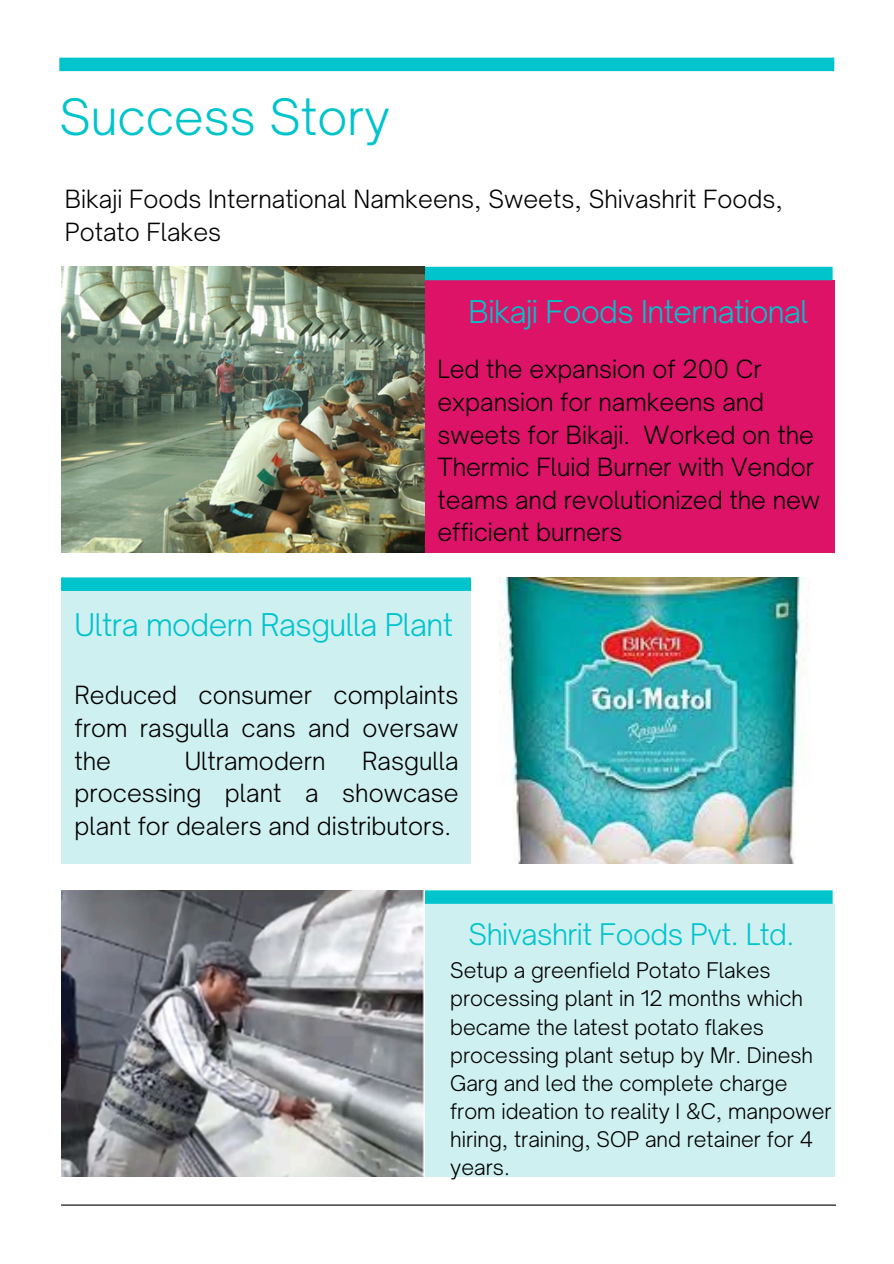
<style>
.page{position:relative;width:894px;height:1264px;background:#fff}
.page>*{position:absolute;margin:0;border:0;box-sizing:border-box;transform-origin:0 0}
.t1{font:300 48px "Open Sauce One";color:#00c4cc}
.t2{font:300 30px "Open Sauce One";letter-spacing:-.015em;color:#00c4cc}
.t3{font:300 28.5px "Open Sauce One";letter-spacing:-.015em;color:#00c4cc}
.t4{font:300 24px/32.7px "Open Sauce One";color:#000}
.t5{font:300 20.7px/28.2px "Open Sauce One";color:#000}
</style>
<div class="page">
<div style="left:59px;top:58px;width:775px;height:13px;background:#00c4cc"></div>
<hr style="left:61px;top:1204px;width:774px;height:1px;background:#000">
<div style="left:61px;top:903px;width:773px;height:273px;background:#cff0f1"></div>
<div style="left:61px;top:591px;width:468px;height:272px;background:#cff0f1"></div>
<div style="left:61px;top:280px;width:773px;height:272px;background:#dd1367"></div>
<div style="left:400px;top:890px;width:432px;height:13px;background:#00c4cc"></div>
<div style="left:61px;top:577px;width:468px;height:14px;background:#00c4cc"></div>
<div style="left:400px;top:267px;width:432px;height:13px;background:#00c4cc"></div>
<img style="left:61px;top:890px;width:363px;height:286px">
<img style="left:472px;top:577px;width:333px;height:286px">
<img style="left:61px;top:267px;width:363px;height:285px">
<h3 class="t1" style="left:59px;top:87px;width:332px">Success Story</h3>
<h2 class="t4" style="left:65px;top:183px;width:719px">Bikaji Foods International Namkeens, Sweets, Shivashrit Foods,<br>Potato Flakes</h2>
<p class="t2" style="left:468px;top:293px;width:341px">Bikaji Foods International</p>
<h3 class="t4" style="left:437px;top:353px;width:384px">Led the expansion of 200 Cr expansion for namkeens and sweets for Bikaji. Worked on the<br>Thermic Fluid Burner with Vendor teams and revolutionized the new efficient burners</h3>
<h2 class="t2" style="left:75px;top:605px;width:380px">Ultra modern Rasgulla Plant</h2>
<h2 class="t4" style="left:75px;top:679px;width:385px;text-align:justify">Reduced consumer complaints from rasgulla cans and oversaw the</h2>
<h2 class="t4" style="left:75px;top:744px;width:385px;text-align:justify;text-indent:287px">Rasgulla processing plant a showcase plant for dealers and distributors.</h2>
<h2 class="t4" style="left:185px;top:744px;width:142px">Ultramodern</h2>
<p class="t3" style="left:468px;top:916px;width:327px">Shivashrit Foods Pvt. Ltd.</p>
<p class="t5" style="left:450px;top:956px;width:383px">Setup a greenfield Potato Flakes processing plant in 12 months which became the latest potato flakes processing plant setup by Mr. Dinesh<br>Garg and led the complete charge from ideation to reality I &amp;C, manpower hiring, training, SOP and retainer for 4 years.</p>
</div>
